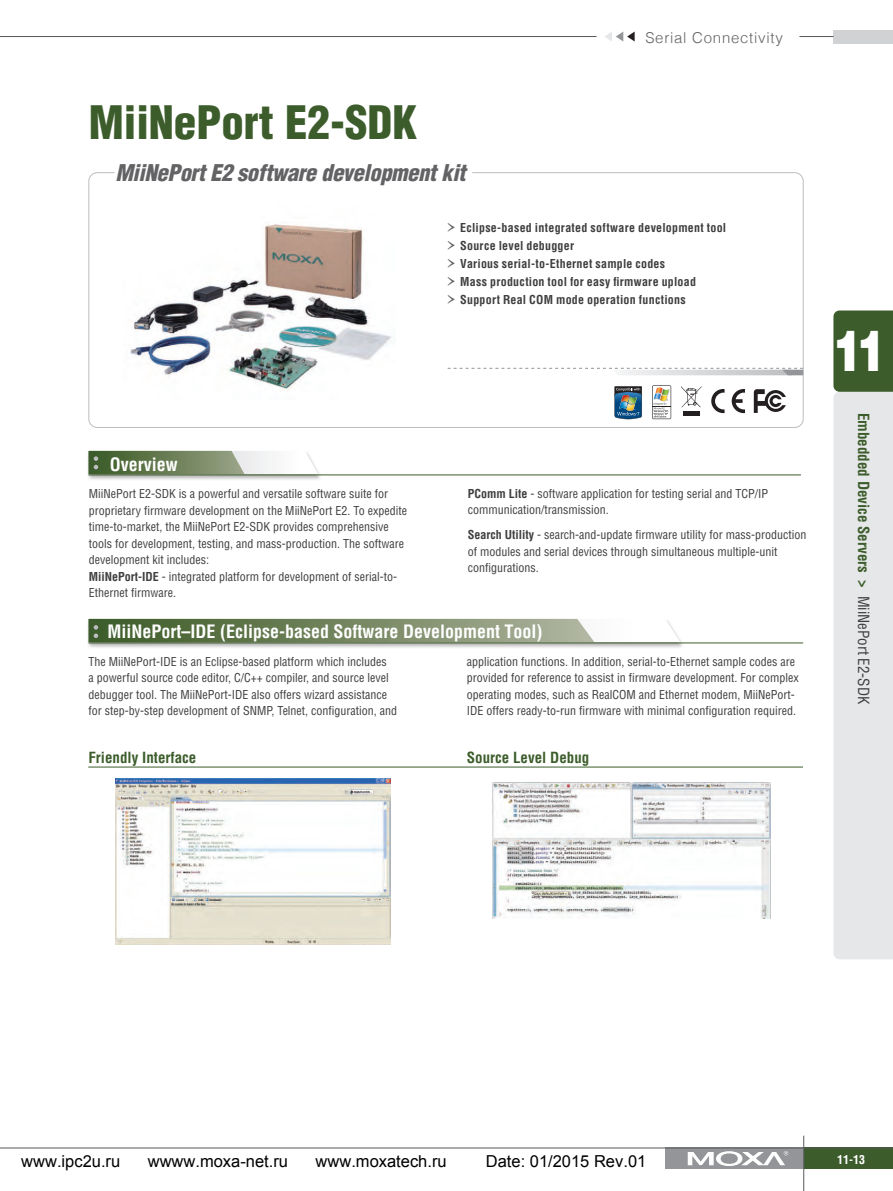
<style>
.page{position:relative;width:893px;height:1191px;background:#fff}
.page>*{position:absolute;margin:0;border:0;box-sizing:border-box;transform-origin:0 0}
.t1{font:900 56.1px "Helvetica";color:#fff;scale:.82 1}
.pro_name{font:900 condensed 45px "Helvetica";color:#3c5d2b}
.pro_des{font:italic 900 condensed 22.5px "Helvetica";letter-spacing:-.015em;color:#636366}
.topic{font:700 condensed 18px "Helvetica";color:#fff}
.t2{font:16.5px "Arial";color:#000}
.t3{font:700 condensed 15px "Helvetica";color:#3c5d2b}
.t4{font:300 15px "Helvetica";letter-spacing:.05em;color:#636366}
.t5{font:condensed 15px "Helvetica";color:#3e3e3f}
.body{font:condensed 12px/16.5px "Helvetica";color:#3e3e3f}
.t6{font:700 condensed 12px "Helvetica";letter-spacing:.02em;color:#3e3e3f}
.t7{font:700 condensed 12px "Helvetica";color:#fff}
.s1{font-family:"Garamond Premr Pro";font-weight:400;font-stretch:normal;font-size:24px;color:#636366}
.s2{font-weight:700}
</style>
<div class="page">
<svg style="left:833px;top:310px;width:60px;height:649px;background:#d1d6d2"></svg>
<div style="left:833px;top:30px;width:60px;height:13px;background:#d1d2d4"></div>
<div style="left:804px;top:1147px;width:89px;height:22px;background:#3c5d2b"></div>
<svg style="left:605px;top:32px;width:30px;height:10px"></svg>
<div style="left:665px;top:1147px;width:138px;height:22px;background:#939598"></div>
<hr style="left:0;top:1147px;width:893px;height:1px;background:#57585a">
<svg style="left:688px;top:1151px;width:100px;height:15px"></svg>
<hr style="left:803px;top:1135px;width:1px;height:56px;background:#59595c">
<svg style="left:0;top:36px;width:597px;height:1px"></svg>
<hr style="left:799px;top:36px;width:34px;height:1px;background:#57585a">
<div style="left:88px;top:172px;width:716px;height:256px;border:1px solid #bcbdc0;border-radius:9px"></div>
<svg style="left:448px;top:368px;width:355px;height:7px"></svg>
<div style="left:86px;top:450px;width:237px;height:31px;background:#231f20;opacity:.35"></div>
<svg style="left:88px;top:451px;width:230px;height:23px"></svg>
<hr style="left:88px;top:474px;width:713px;height:1px;background:#3c5d2b">
<svg style="left:711px;top:389px;width:14px;height:24px"></svg>
<svg style="left:732px;top:389px;width:13px;height:24px"></svg>
<svg style="left:754px;top:389px;width:32px;height:24px"></svg>
<hr style="left:683px;top:412px;width:17px;height:4px;background:#231f20">
<svg style="left:681px;top:386px;width:21px;height:21px"></svg>
<div style="left:86px;top:618px;width:599px;height:31px;background:#231f20;opacity:.35"></div>
<hr style="left:88px;top:642px;width:715px;height:1px;background:#3c5d2b">
<svg style="left:88px;top:619px;width:592px;height:24px;background:#889778"></svg>
<img style="left:130px;top:222px;width:262px;height:168px">
<img style="left:115px;top:778px;width:276px;height:166px">
<img style="left:492px;top:782px;width:278px;height:136px">
<hr style="left:88px;top:767px;width:715px;height:1px;background:#3c5d2b">
<svg style="left:614px;top:386px;width:28px;height:33px"></svg>
<svg style="left:651px;top:384px;width:21px;height:36px"></svg>
<svg style="left:652px;top:385px;width:19px;height:34px"></svg>
<p class="pro_name" style="left:89px;top:94px;width:330px">MiiNePort E2-SDK</p>
<p class="pro_des" style="left:115px;top:159px;width:352px">MiiNePort E2 software development kit</p>
<p class="t4" style="left:645px;top:26px;width:139px">Serial Connectivity</p>
<p class="t6" style="left:446px;top:220px;width:282px"><span class="s1">›</span> Eclipse-based integrated software development tool</p>
<p class="t6" style="left:446px;top:238px;width:130px"><span class="s1">›</span> Source level debugger</p>
<p class="t6" style="left:446px;top:256px;width:221px"><span class="s1">›</span> Various serial-to-Ethernet sample codes</p>
<p class="t6" style="left:446px;top:274px;width:252px"><span class="s1">›</span> Mass production tool for easy firmware upload</p>
<p class="t6" style="left:446px;top:292px;width:242px"><span class="s1">›</span> Support Real COM mode operation functions</p>
<p class="topic" style="left:110px;top:453px;width:69px">Overview</p>
<p class="body" style="left:89px;top:485px;width:320px">MiiNePort E2-SDK is a powerful and versatile software suite for proprietary firmware development on the MiiNePort E2. To expedite time-to-market, the MiiNePort E2-SDK provides comprehensive tools for development, testing, and mass-production. The software development kit includes:<br><span class="s2">MiiNePort-IDE</span> - integrated platform for development of serial-to-Ethernet firmware.</p>
<p class="body" style="left:468px;top:485px;width:302px"><span class="s2">PComm Lite</span> - software application for testing serial and TCP/IP communication/transmission.</p>
<p class="body" style="left:468px;top:526px;width:340px"><span class="s2">Search Utility</span> - search-and-update firmware utility for mass-production of modules and serial devices through simultaneous multiple-unit configurations.</p>
<p class="topic" style="left:108px;top:620px;width:437px">MiiNePort–IDE (Eclipse-based Software Development Tool)</p>
<p class="body" style="left:467px;top:652px;width:333px">application functions. In addition, serial-to-Ethernet sample codes are provided for reference to assist in firmware development. For complex operating modes, such as RealCOM and Ethernet modem, MiiNePort-IDE offers ready-to-run firmware with minimal configuration required.</p>
<p class="body" style="left:88px;top:652px;width:310px">The MiiNePort-IDE is an Eclipse-based platform which includes<br>a powerful source code editor, C/C++ compiler, and source level debugger tool. The MiiNePort-IDE also offers wizard assistance for step-by-step development of SNMP, Telnet, configuration, and</p>
<p class="t3" style="left:88px;top:748px;width:109px">Friendly Interface</p>
<p class="t3" style="left:467px;top:748px;width:124px">Source Level Debug</p>
<h1 class="t1" style="left:833px;top:314px;width:68px">11</h1>
<p class="t3" style="left:873px;top:412px;width:177px;rotate:90deg">Embedded Device Servers &gt;</p>
<p class="t5" style="left:873px;top:595px;width:110px;rotate:90deg">MiiNePort E2-SDK</p>
<h3 class="t2" style="left:21px;top:1150px;width:101px">www.ipc2u.ru</h3>
<h3 class="t2" style="left:148px;top:1150px;width:142px">wwww.moxa-net.ru</h3>
<h3 class="t2" style="left:316px;top:1150px;width:133px">www.moxatech.ru</h3>
<h3 class="t2" style="left:486px;top:1150px;width:162px">Date: 01/2015 Rev.01</h3>
<p class="t7" style="left:837px;top:1152px;width:29px">11-13</p>
</div>
